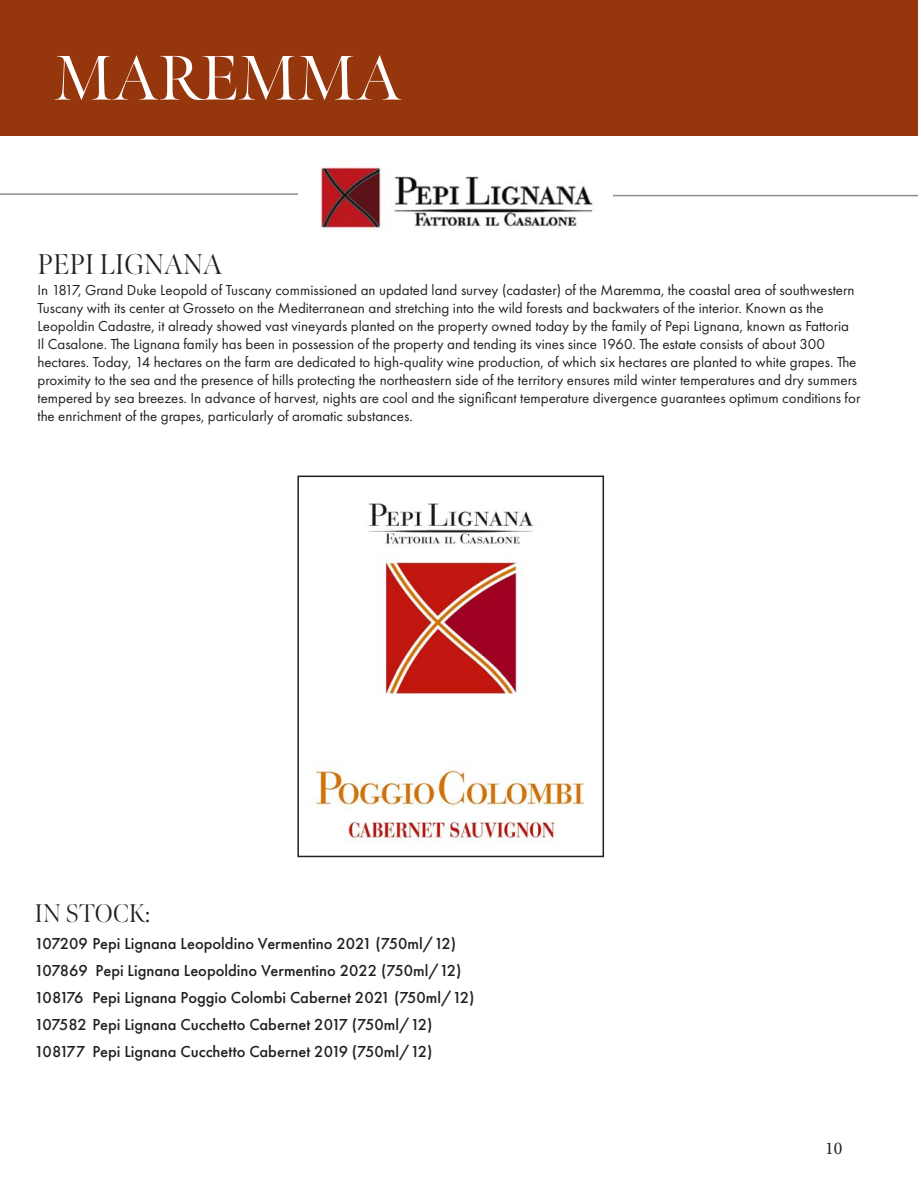
<style>
.page{position:relative;width:918px;height:1188px;background:#fff}
.page>*{position:absolute;margin:0;border:0;box-sizing:border-box;transform-origin:0 0}
.t1{font:63px "Meno Banner";letter-spacing:-.005em;color:#fff}
.t2{font:300 28.5px "Meno Banner";color:#231f20}
.t3{font:300 25.5px "Meno Banner";color:#231f20}
.t4{font:18px "Minion Pro";color:#231f20}
.t5{font:500 16.5px "Futura PT";color:#231f20}
.t6{font:15px/18px "Futura PT";color:#231f20}
</style>
<div class="page">
<div style="left:0;top:0;width:918px;height:136px;background:#96360d"></div>
<hr style="left:0;top:193px;width:305px;height:2px;background:#231f20">
<hr style="left:613px;top:195px;width:305px;height:1px;background:#231f20">
<img style="left:298px;top:165px;width:295px;height:68px">
<img style="left:314px;top:503px;width:270px;height:341px">
<div style="left:297px;top:476px;width:307px;height:381px;border:2px solid #231f20"></div>
<p class="t1" style="left:54px;top:40px;width:349px">MAREMMA</p>
<p class="t2" style="left:38px;top:248px;width:186px">PEPI LIGNANA</p>
<p class="t6" style="left:38px;top:281px;width:825px">In 1817, Grand Duke Leopold of Tuscany commissioned an updated land survey (cadaster) of the Maremma, the coastal area of southwestern Tuscany with its center at Grosseto on the Mediterranean and stretching into the wild forests and backwaters of the interior. Known as the Leopoldin Cadastre, it already showed vast vineyards planted on the property owned today by the family of Pepi Lignana, known as Fattoria<br>Il Casalone. The Lignana family has been in possession of the property and tending its vines since 1960. The estate consists of about 300 hectares. Today, 14 hectares on the farm are dedicated to high-quality wine production, of which six hectares are planted to white grapes. The proximity to the sea and the presence of hills protecting the northeastern side of the territory ensures mild winter temperatures and dry summers tempered by sea breezes. In advance of harvest, nights are cool and the significant temperature divergence guarantees optimum conditions for the enrichment of the grapes, particularly of aromatic substances.</p>
<p class="t3" style="left:35px;top:898px;width:118px">IN STOCK:</p>
<p class="t5" style="left:35px;top:934px;width:423px">107209 Pepi Lignana Leopoldino Vermentino 2021 (750ml/12)</p>
<p class="t5" style="left:35px;top:961px;width:429px">107869 Pepi Lignana Leopoldino Vermentino 2022 (750ml/12)</p>
<p class="t5" style="left:35px;top:988px;width:442px">108176 Pepi Lignana Poggio Colombi Cabernet 2021 (750ml/12)</p>
<p class="t5" style="left:35px;top:1015px;width:399px">107582 Pepi Lignana Cucchetto Cabernet 2017 (750ml/12)</p>
<p class="t5" style="left:35px;top:1042px;width:399px">108177 Pepi Lignana Cucchetto Cabernet 2019 (750ml/12)</p>
<p class="t4" style="left:825px;top:1136px;width:19px">10</p>
</div>
